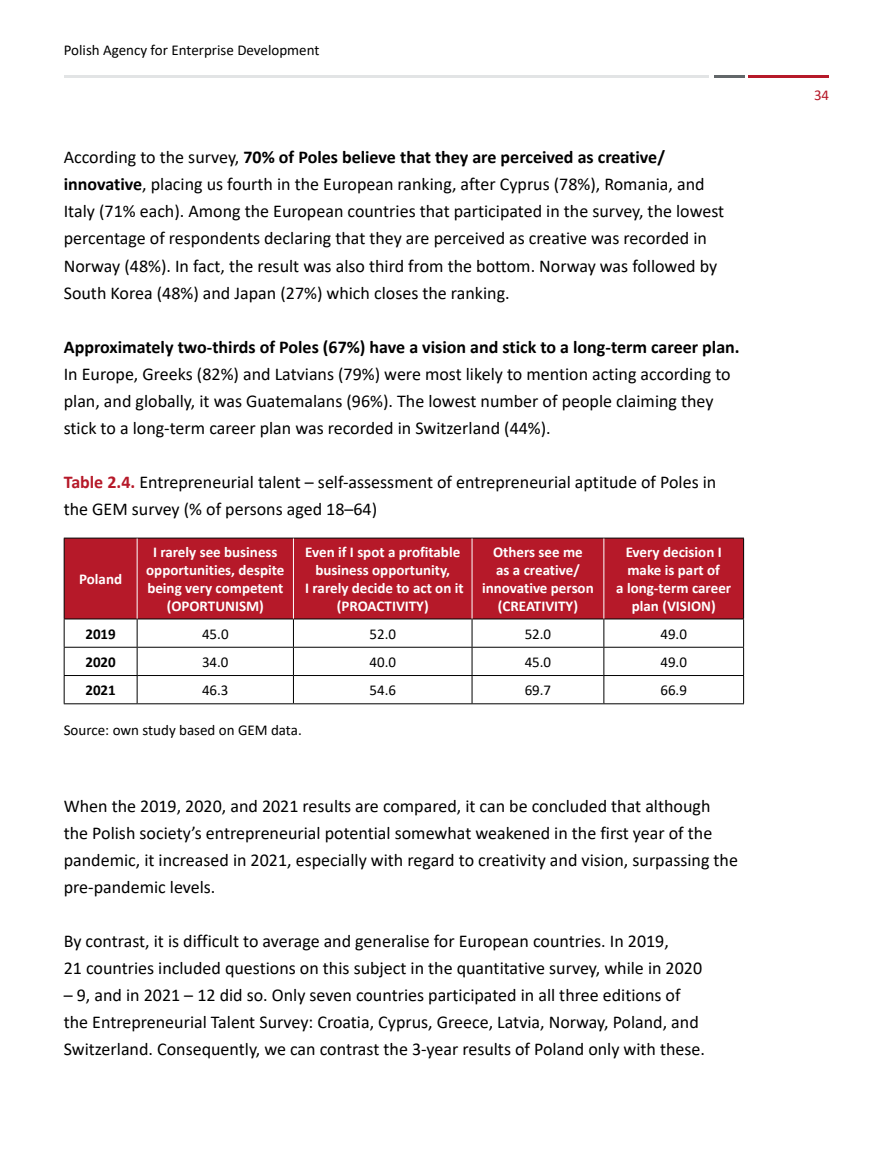
<style>
.page{position:relative;width:893px;height:1149px;background:#fff}
.page>*{position:absolute;margin:0;border:0;box-sizing:border-box;transform-origin:0 0}
.t1{font:18px/27px "Calibri";color:#000}
.t2{font:700 15px/18px "Calibri";color:#fff;text-align:center}
.t3{font:15px "Calibri";color:#000}
.t4{font:700 15px "Calibri";color:#000}
.t5{font:15px "Calibri";color:#b61929}
.s1{font-weight:700}
.s2{font-weight:700;color:#b61929}
</style>
<div class="page">
<hr style="left:748px;top:75px;width:81px;height:3px;background:#b61929">
<hr style="left:714px;top:75px;width:30px;height:3px;background:#626769">
<hr style="left:64px;top:75px;width:644px;height:3px;background:#e2e4e5">
<div style="left:65px;top:538px;width:678px;height:80px;background:#b61929"></div>
<hr style="left:64px;top:538px;width:1px;height:80px;background:#000">
<hr style="left:64px;top:537px;width:73px;height:1px;background:#000">
<hr style="left:137px;top:537px;width:156px;height:1px;background:#000">
<hr style="left:293px;top:537px;width:179px;height:1px;background:#000">
<hr style="left:472px;top:537px;width:132px;height:1px;background:#000">
<hr style="left:604px;top:537px;width:140px;height:1px;background:#000">
<svg style="left:64px;top:619px;width:1px;height:84px"></svg>
<hr style="left:64px;top:618px;width:73px;height:1px;background:#000">
<hr style="left:137px;top:618px;width:156px;height:1px;background:#000">
<hr style="left:293px;top:618px;width:179px;height:1px;background:#000">
<hr style="left:472px;top:618px;width:132px;height:1px;background:#000">
<hr style="left:604px;top:618px;width:140px;height:1px;background:#000">
<hr style="left:64px;top:646px;width:73px;height:1px;background:#000">
<hr style="left:137px;top:646px;width:156px;height:1px;background:#000">
<hr style="left:293px;top:646px;width:179px;height:1px;background:#000">
<hr style="left:472px;top:646px;width:132px;height:1px;background:#000">
<hr style="left:604px;top:646px;width:140px;height:1px;background:#000">
<hr style="left:64px;top:675px;width:73px;height:1px;background:#000">
<hr style="left:137px;top:675px;width:156px;height:1px;background:#000">
<hr style="left:293px;top:675px;width:179px;height:1px;background:#000">
<hr style="left:472px;top:675px;width:132px;height:1px;background:#000">
<hr style="left:604px;top:675px;width:140px;height:1px;background:#000">
<hr style="left:64px;top:703px;width:73px;height:1px;background:#000">
<hr style="left:137px;top:703px;width:156px;height:1px;background:#000">
<hr style="left:293px;top:703px;width:179px;height:1px;background:#000">
<hr style="left:472px;top:703px;width:132px;height:1px;background:#000">
<hr style="left:604px;top:703px;width:140px;height:1px;background:#000">
<hr style="left:743px;top:538px;width:1px;height:80px;background:#000">
<svg style="left:137px;top:619px;width:1px;height:84px"></svg>
<svg style="left:293px;top:619px;width:1px;height:84px"></svg>
<svg style="left:472px;top:619px;width:1px;height:84px"></svg>
<svg style="left:603px;top:619px;width:1px;height:84px"></svg>
<svg style="left:743px;top:619px;width:1px;height:84px"></svg>
<hr style="left:137px;top:538px;width:1px;height:80px;background:#fff">
<hr style="left:293px;top:538px;width:1px;height:80px;background:#fff">
<hr style="left:472px;top:538px;width:1px;height:80px;background:#fff">
<hr style="left:603px;top:538px;width:1px;height:80px;background:#fff">
<p class="t3" style="left:64px;top:40px;width:257px">Polish Agency for Enterprise Development</p>
<p class="t1" style="left:64px;top:143px;width:662px">According to the survey, <span class="s1">70% of Poles believe that they are perceived as creative/ innovative</span>, placing us fourth in the European ranking, after Cyprus (78%), Romania, and Italy (71% each). Among the European countries that participated in the survey, the lowest percentage of respondents declaring that they are perceived as creative was recorded in Norway (48%). In fact, the result was also third from the bottom. Norway was followed by South Korea (48%) and Japan (27%) which closes the ranking.</p>
<p class="t1" style="left:64px;top:332px;width:675px"><span class="s1">Approximately two-thirds of Poles (67%) have a vision and stick to a long-term career plan.<br></span>In Europe, Greeks (82%) and Latvians (79%) were most likely to mention acting according to plan, and globally, it was Guatemalans (96%). The lowest number of people claiming they stick to a long-term career plan was recorded in Switzerland (44%).</p>
<p class="t1" style="left:64px;top:467px;width:654px"><span class="s2">Table 2.4.</span> Entrepreneurial talent – self-assessment of entrepreneurial aptitude of Poles in the GEM survey (% of persons aged 18–64)</p>
<p class="t2" style="left:79px;top:570px;width:45px">Poland</p>
<p class="t2" style="left:146px;top:543px;width:140px">I rarely see business opportunities, despite being very competent (OPORTUNISM)</p>
<p class="t2" style="left:305px;top:543px;width:160px">Even if I spot a profitable business opportunity,<br>I rarely decide to act on it (PROACTIVITY)</p>
<p class="t2" style="left:482px;top:543px;width:113px">Others see me<br>as a creative/ innovative person (CREATIVITY)</p>
<p class="t2" style="left:616px;top:543px;width:116px">Every decision I make is part of<br>a long-term career plan (VISION)</p>
<p class="t4" style="left:85px;top:623px;width:32px">2019</p>
<p class="t3" style="left:202px;top:623px;width:28px">45.0</p>
<p class="t3" style="left:369px;top:623px;width:28px">52.0</p>
<p class="t3" style="left:525px;top:623px;width:28px">52.0</p>
<p class="t3" style="left:660px;top:623px;width:28px">49.0</p>
<p class="t4" style="left:85px;top:651px;width:32px">2020</p>
<p class="t3" style="left:202px;top:651px;width:28px">34.0</p>
<p class="t3" style="left:369px;top:651px;width:28px">40.0</p>
<p class="t3" style="left:525px;top:651px;width:28px">45.0</p>
<p class="t3" style="left:660px;top:651px;width:28px">49.0</p>
<p class="t4" style="left:85px;top:679px;width:32px">2021</p>
<p class="t3" style="left:202px;top:679px;width:28px">46.3</p>
<p class="t3" style="left:369px;top:679px;width:28px">54.6</p>
<p class="t3" style="left:525px;top:679px;width:28px">69.7</p>
<p class="t3" style="left:660px;top:679px;width:28px">66.9</p>
<p class="t3" style="left:64px;top:719px;width:240px">Source: own study based on GEM data.</p>
<p class="t1" style="left:64px;top:791px;width:676px">When the 2019, 2020, and 2021 results are compared, it can be concluded that although the Polish society’s entrepreneurial potential somewhat weakened in the first year of the pandemic, it increased in 2021, especially with regard to creativity and vision, surpassing the pre-pandemic levels.</p>
<p class="t1" style="left:64px;top:926px;width:640px">By contrast, it is difficult to average and generalise for European countries. In 2019,<br>21 countries included questions on this subject in the quantitative survey, while in 2020</p>
<p class="t1" style="left:64px;top:980px;width:643px">– 9, and in 2021 – 12 did so. Only seven countries participated in all three editions of the Entrepreneurial Talent Survey: Croatia, Cyprus, Greece, Latvia, Norway, Poland, and<br>Switzerland. Consequently, we can contrast the 3-year results of Poland only with these.</p>
<p class="t5" style="left:814px;top:85px;width:17px">34</p>
</div>
